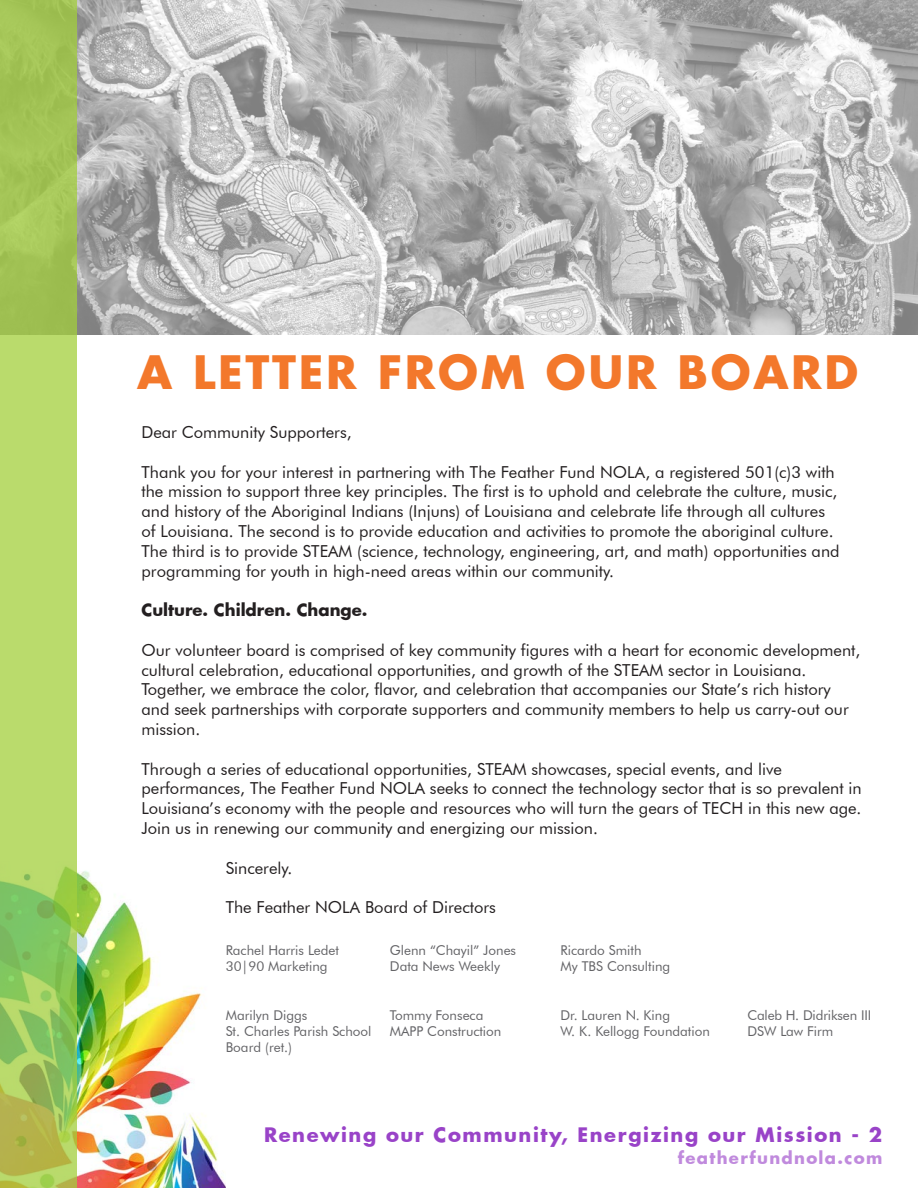
<style>
.page{position:relative;width:918px;height:1188px;background:#fff}
.page>*{position:absolute;margin:0;border:0;box-sizing:border-box;transform-origin:0 0}
.t1{font:700 45px "Futura";letter-spacing:.06em;color:#f3782b}
.t2{font:700 19.5px "Futura";letter-spacing:.08em;color:#9943c8}
.t3{font:16.5px/19.8px "Futura BT";color:#231f20}
.t4{font:700 16.5px "Futura";color:#231f20}
.t5{font:700 16.5px "Futura";letter-spacing:.08em;color:#c08add}
.t6{font:13.5px "Futura BT";color:#636366}
</style>
<div class="page">
<img style="left:76px;top:861px;width:150px;height:327px">
<img style="left:76px;top:0;width:842px;height:335px">
<svg style="left:0;top:0;width:76px;height:1188px;background:#aace60"></svg>
<p class="t1" style="left:137px;top:341px;width:723px">A LETTER FROM OUR BOARD</p>
<p class="t3" style="left:141px;top:422px;width:212px">Dear Community Supporters,</p>
<p class="t3" style="left:141px;top:462px;width:700px">Thank you for your interest in partnering with The Feather Fund NOLA, a registered 501(c)3 with the mission to support three key principles. The first is to uphold and celebrate the culture, music, and history of the Aboriginal Indians (Injuns) of Louisiana and celebrate life through all cultures of Louisiana. The second is to provide education and activities to promote the aboriginal culture.<br>The third is to provide STEAM (science, technology, engineering, art, and math) opportunities and programming for youth in high-need areas within our community.</p>
<p class="t4" style="left:141px;top:599px;width:228px">Culture. Children. Change.</p>
<p class="t3" style="left:141px;top:640px;width:720px">Our volunteer board is comprised of key community figures with a heart for economic development, cultural celebration, educational opportunities, and growth of the STEAM sector in Louisiana.<br>Together, we embrace the color, flavor, and celebration that accompanies our State’s rich history and seek partnerships with corporate supporters and community members to help us carry-out our mission.</p>
<p class="t3" style="left:141px;top:759px;width:722px">Through a series of educational opportunities, STEAM showcases, special events, and live performances, The Feather Fund NOLA seeks to connect the technology sector that is so prevalent in Louisiana’s economy with the people and resources who will turn the gears of TECH in this new age.<br>Join us in renewing our community and energizing our mission.</p>
<p class="t3" style="left:226px;top:858px;width:68px">Sincerely.</p>
<p class="t3" style="left:226px;top:897px;width:272px">The Feather NOLA Board of Directors</p>
<p class="t6" style="left:226px;top:942px;width:115px">Rachel Harris Ledet</p>
<p class="t6" style="left:226px;top:958px;width:103px">30|90 Marketing</p>
<p class="t6" style="left:390px;top:942px;width:128px">Glenn “Chayil” Jones</p>
<p class="t6" style="left:390px;top:958px;width:112px">Data News Weekly</p>
<p class="t6" style="left:561px;top:942px;width:83px">Ricardo Smith</p>
<p class="t6" style="left:561px;top:958px;width:111px">My TBS Consulting</p>
<p class="t6" style="left:226px;top:1007px;width:83px">Marilyn Diggs</p>
<p class="t6" style="left:226px;top:1023px;width:147px">St. Charles Parish School</p>
<p class="t6" style="left:226px;top:1039px;width:68px">Board (ret.)</p>
<p class="t6" style="left:390px;top:1007px;width:95px">Tommy Fonseca</p>
<p class="t6" style="left:390px;top:1023px;width:113px">MAPP Construction</p>
<p class="t6" style="left:561px;top:1007px;width:111px">Dr. Lauren N. King</p>
<p class="t6" style="left:561px;top:1023px;width:151px">W. K. Kellogg Foundation</p>
<p class="t6" style="left:747px;top:1007px;width:125px">Caleb H. Didriksen III</p>
<p class="t6" style="left:747px;top:1023px;width:88px">DSW Law Firm</p>
<p class="t2" style="left:264px;top:1121px;width:620px">Renewing our Community, Energizing our Mission - 2</p>
<p class="t5" style="left:678px;top:1147px;width:206px">featherfundnola.com</p>
</div>
